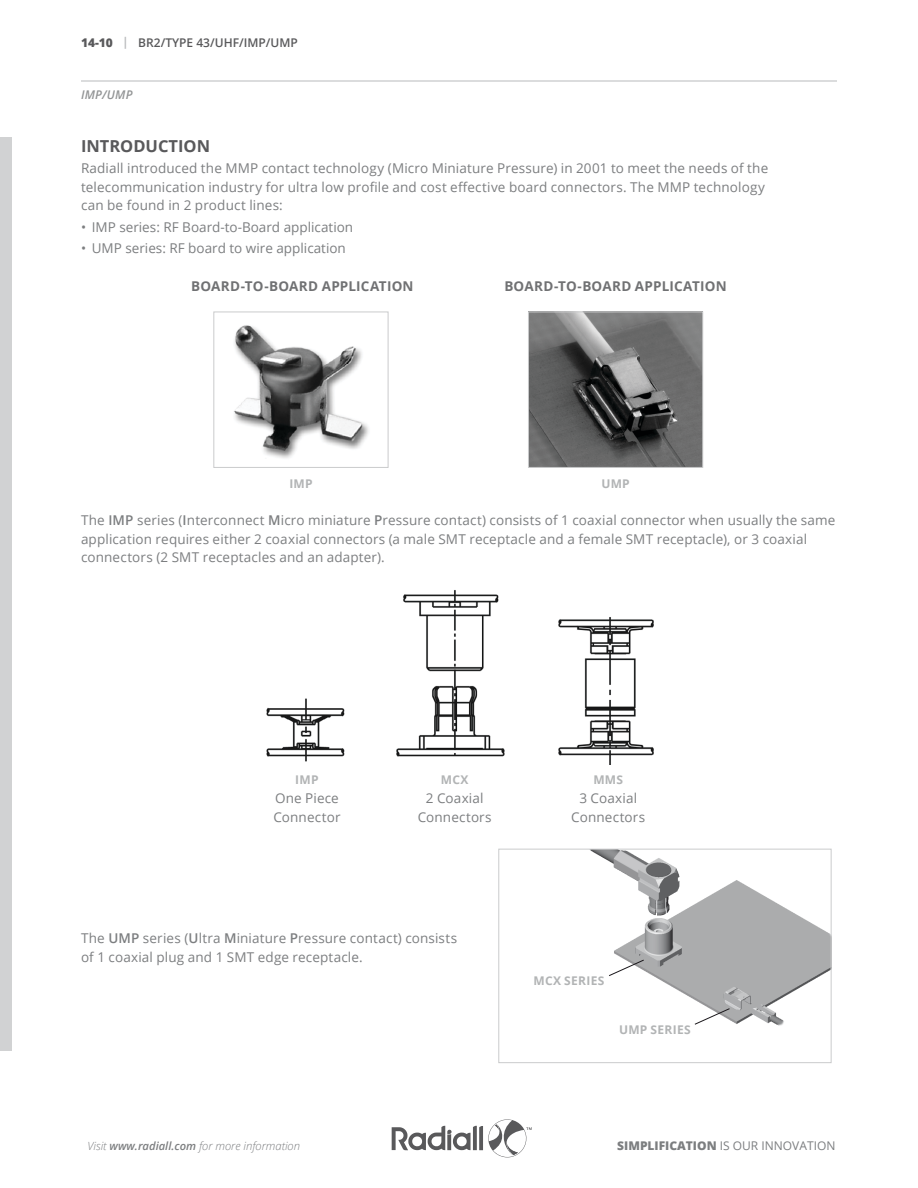
<style>
.page{position:relative;width:918px;height:1188px;background:#fff}
.page>*{position:absolute;margin:0;border:0;box-sizing:border-box;transform-origin:0 0}
.t1{font:700 16.5px "Open Sans";color:#59595b}
.t2{font:13.5px/18.8px "Open Sans";letter-spacing:.01em;color:#7c7e80}
.t3{font:700 13.5px "Open Sans";letter-spacing:.015em;color:#707173}
.t4{font:700 12px "Open Sans";letter-spacing:.02em;color:#b2b4b5}
.t5{font:12px "Open Sans";color:#7c7e80}
.t6{font:600 12px "Open Sans";color:#59595b}
.t7{font:italic 600 12px "Open Sans";letter-spacing:.02em;color:#929495}
.t8{font:italic 300 11.25px "Open Sans";color:#7c7e80}
.s1{font-weight:800}
.s2{font-weight:700;color:#bcbdbf}
.s3{font-weight:600}
</style>
<div class="page">
<div style="left:0;top:137px;width:12px;height:913px;background:#d1d2d3"></div>
<svg style="left:392px;top:1119px;width:140px;height:38px"></svg>
<hr style="left:81px;top:80px;width:756px;height:2px;background:#d0d1d3">
<div style="left:214px;top:312px;width:174px;height:156px;border:1px solid #cacbcc"></div>
<img style="left:266px;top:590px;width:388px;height:174px">
<img style="left:234px;top:325px;width:135px;height:133px">
<img style="left:530px;top:314px;width:171px;height:152px">
<div style="left:528px;top:312px;width:175px;height:156px;border:1px solid #cacbcc"></div>
<img style="left:591px;top:851px;width:238px;height:175px">
<div style="left:499px;top:849px;width:332px;height:214px;border:1px solid #cacbcc"></div>
<svg style="left:608px;top:959px;width:37px;height:17px"></svg>
<svg style="left:694px;top:1008px;width:36px;height:17px"></svg>
<p class="t6" style="left:81px;top:34px;width:218px"><span class="s1">14-10</span> <span class="s2">|</span> BR2/TYPE 43/UHF/IMP/UMP</p>
<p class="t7" style="left:81px;top:87px;width:53px">IMP/UMP</p>
<p class="t1" style="left:81px;top:134px;width:131px">INTRODUCTION</p>
<p class="t2" style="left:81px;top:158px;width:689px">Radiall introduced the MMP contact technology (Micro Miniature Pressure) in 2001 to meet the needs of the telecommunication industry for ultra low profile and cost effective board connectors. The MMP technology can be found in 2 product lines:</p>
<p class="t2" style="left:81px;top:217px;width:274px">• IMP series: RF Board-to-Board application</p>
<p class="t2" style="left:81px;top:239px;width:266px">• UMP series: RF board to wire application</p>
<p class="t3" style="left:191px;top:276px;width:224px">BOARD-TO-BOARD APPLICATION</p>
<p class="t3" style="left:504px;top:276px;width:224px">BOARD-TO-BOARD APPLICATION</p>
<p class="t4" style="left:289px;top:475px;width:25px">IMP</p>
<p class="t4" style="left:601px;top:475px;width:30px">UMP</p>
<p class="t2" style="left:81px;top:510px;width:756px">The <span class="s3">IMP</span> series (<span class="s3">I</span>nterconnect <span class="s3">M</span>icro miniature <span class="s3">P</span>ressure contact) consists of 1 coaxial connector when usually the same application requires either 2 coaxial connectors (a male SMT receptacle and a female SMT receptacle), or 3 coaxial connectors (2 SMT receptacles and an adapter).</p>
<p class="t4" style="left:295px;top:771px;width:25px">IMP</p>
<p class="t2" style="left:273px;top:788px;width:69px">One Piece<br>Connector</p>
<p class="t4" style="left:441px;top:771px;width:29px">MCX</p>
<p class="t2" style="left:418px;top:788px;width:75px;text-align:center">2 Coaxial<br>Connectors</p>
<p class="t4" style="left:593px;top:771px;width:31px">MMS</p>
<p class="t2" style="left:571px;top:788px;width:75px;text-align:center">3 Coaxial<br>Connectors</p>
<p class="t2" style="left:81px;top:928px;width:378px">The <span class="s3">UMP</span> series (<span class="s3">U</span>ltra <span class="s3">M</span>iniature <span class="s3">P</span>ressure contact) consists of 1 coaxial plug and 1 SMT edge receptacle.</p>
<p class="t4" style="left:533px;top:972px;width:72px">MCX SERIES</p>
<p class="t4" style="left:619px;top:1021px;width:73px">UMP SERIES</p>
<p class="t8" style="left:88px;top:1138px;width:214px">Visit <span class="s3">www.radiall.com</span> for more information</p>
<p class="t5" style="left:617px;top:1138px;width:220px"><span class="s1">SIMPLIFICATION</span> IS OUR INNOVATION</p>
</div>
